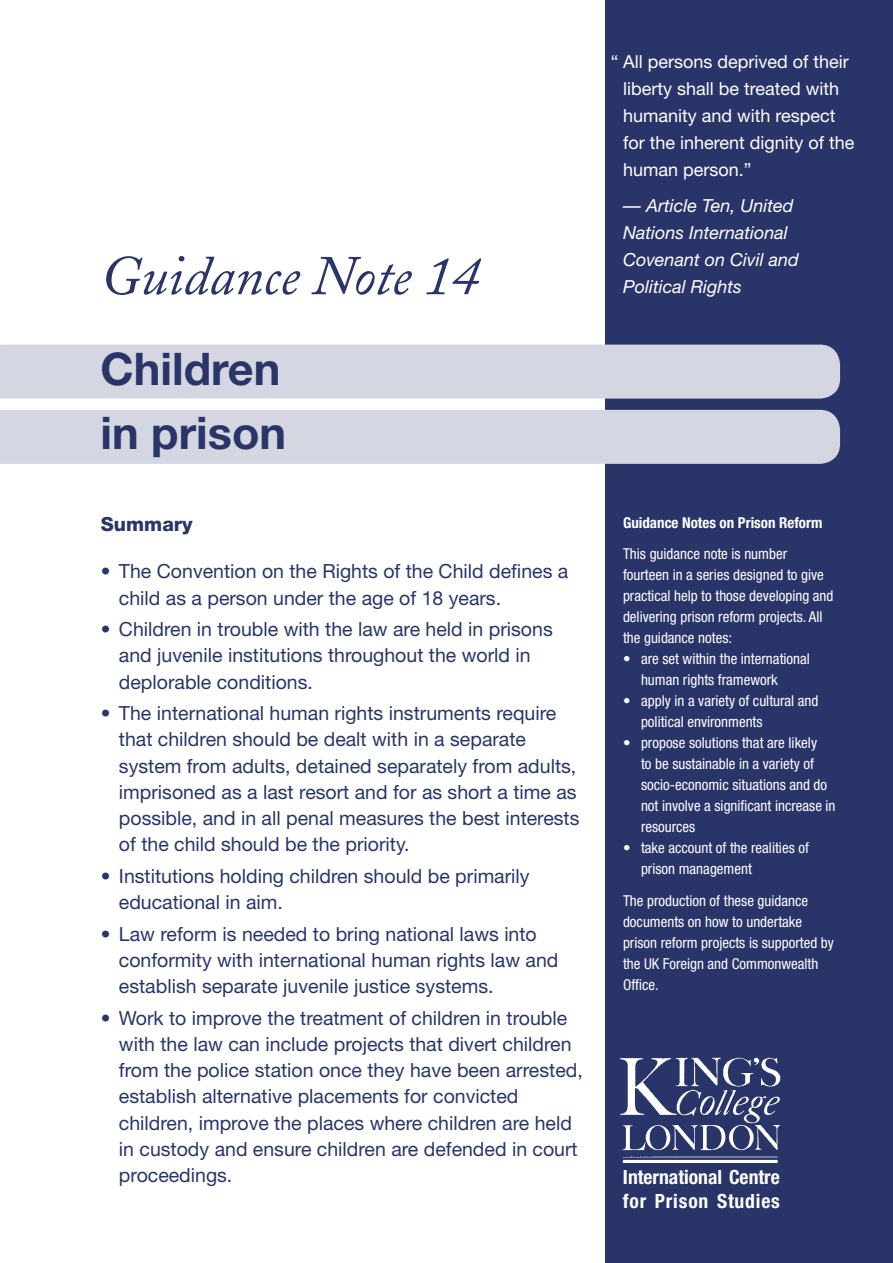
<style>
.page{position:relative;width:893px;height:1263px;background:#fff}
.page>*{position:absolute;margin:0;border:0;box-sizing:border-box;transform-origin:0 0}
.t1{font:italic 55.5px "Adobe Caslon";color:#293569}
.t2{font:700 45px/64.5px "Helvetica Neue";color:#293569}
.t3{font:700 condensed 19.65px/23.5px "Helvetica Neue";color:#fff}
.t4{font:19.5px/26.2px "Helvetica Neue";color:#293569}
.t5{font:800 19.5px "Helvetica Neue";color:#293569}
.t6{font:18px/27px "Helvetica Neue";color:#fff}
.t7{font:italic 18px/27px "Helvetica Neue";color:#fff}
.t8{font:condensed 15px/21px "Helvetica Neue";color:#fff}
.t9{font:700 condensed 15px "Helvetica Neue";color:#fff}
</style>
<div class="page">
<div style="left:605px;top:0;width:288px;height:1263px;background:#293569"></div>
<div style="left:0;top:345px;width:840px;height:54px;background:#d4d7e1"></div>
<div style="left:0;top:410px;width:840px;height:54px;background:#d4d7e1"></div>
<img style="left:620px;top:1057px;width:160px;height:105px">
<h1 class="t1" style="left:100px;top:245px;width:380px">Guidance Note 14</h1>
<h2 class="t2" style="left:100px;top:335px;width:187px">Children in prison</h2>
<p class="t5" style="left:101px;top:512px;width:93px">Summary</p>
<p class="t4" style="left:119px;top:558px;width:451px;text-indent:-18px">• The Convention on the Rights of the Child defines a child as a person under the age of 18 years.</p>
<p class="t4" style="left:119px;top:616px;width:435px;text-indent:-18px">• Children in trouble with the law are held in prisons and juvenile institutions throughout the world in deplorable conditions.</p>
<p class="t4" style="left:119px;top:700px;width:462px;text-indent:-18px">• The international human rights instruments require that children should be dealt with in a separate system from adults, detained separately from adults, imprisoned as a last resort and for as short a time as possible, and in all penal measures the best interests of the child should be the priority.</p>
<p class="t4" style="left:119px;top:862px;width:412px;text-indent:-18px">• Institutions holding children should be primarily educational in aim.</p>
<p class="t4" style="left:119px;top:920px;width:441px;text-indent:-18px">• Law reform is needed to bring national laws into conformity with international human rights law and establish separate juvenile justice systems.</p>
<p class="t4" style="left:119px;top:1004px;width:465px;text-indent:-18px">• Work to improve the treatment of children in trouble with the law can include projects that divert children from the police station once they have been arrested, establish alternative placements for convicted children, improve the places where children are held in custody and ensure children are defended in court proceedings.</p>
<p class="t6" style="left:623px;top:48px;width:233px;text-indent:-12px">“ All persons deprived of their liberty shall be treated with humanity and with respect for the inherent dignity of the human person.”</p>
<p class="t7" style="left:623px;top:192px;width:177px">— Article Ten, United<br>Nations International<br>Covenant on Civil and<br>Political Rights</p>
<p class="t9" style="left:623px;top:513px;width:201px">Guidance Notes on Prison Reform</p>
<p class="t8" style="left:623px;top:543px;width:212px">This guidance note is number fourteen in a series designed to give practical help to those developing and delivering prison reform projects. All the guidance notes:</p>
<p class="t8" style="left:641px;top:648px;width:170px;text-indent:-18px">• are set within the international human rights framework</p>
<p class="t8" style="left:641px;top:690px;width:179px;text-indent:-18px">• apply in a variety of cultural and political environments</p>
<p class="t8" style="left:641px;top:732px;width:196px;text-indent:-18px">• propose solutions that are likely<br>to be sustainable in a variety of socio-economic situations and do not involve a significant increase in resources</p>
<p class="t8" style="left:641px;top:837px;width:169px;text-indent:-18px">• take account of the realities of prison management</p>
<p class="t8" style="left:623px;top:890px;width:212px">The production of these guidance documents on how to undertake prison reform projects is supported by the UK Foreign and Commonwealth<br>Office.</p>
<p class="t3" style="left:623px;top:1165px;width:158px">International Centre for Prison Studies</p>
</div>
